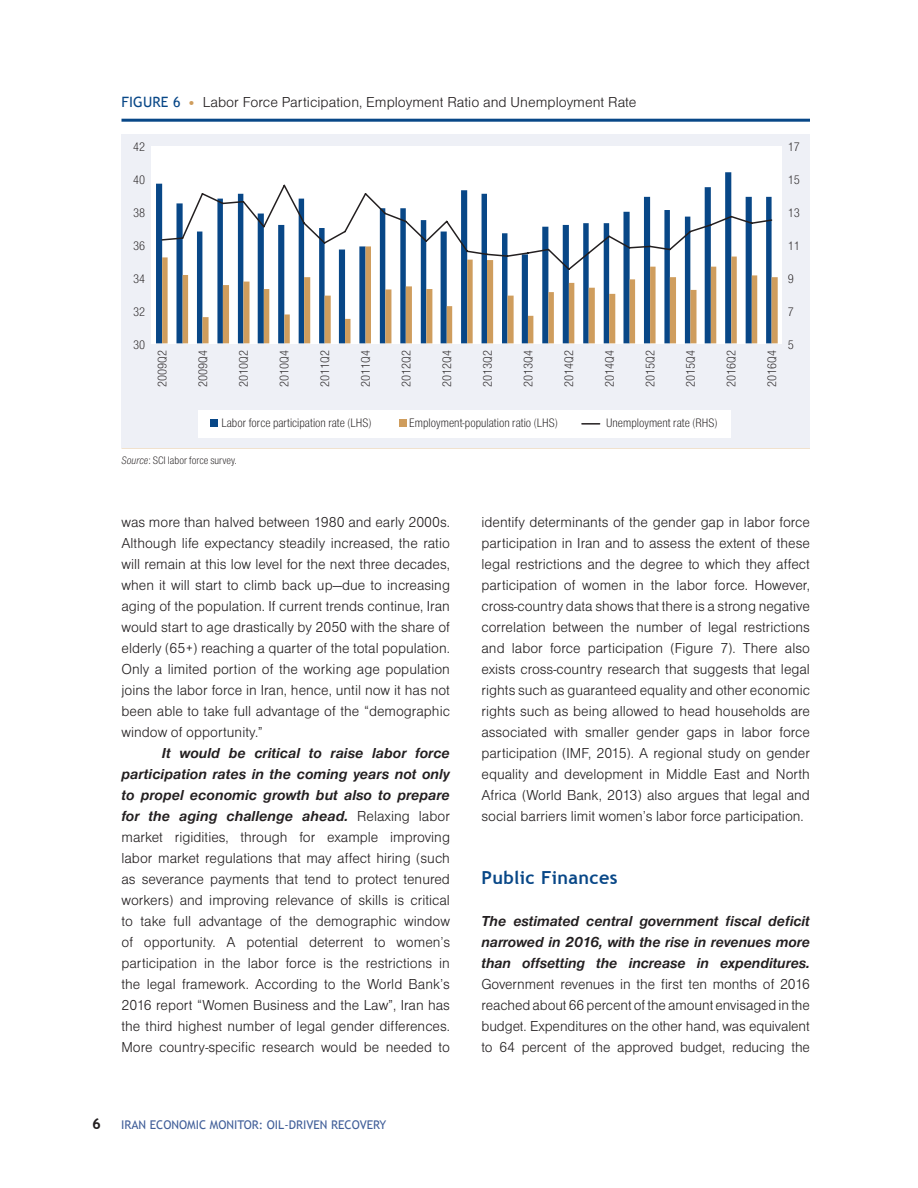
<style>
.page{position:relative;width:918px;height:1188px;background:#fff}
.page>*{position:absolute;margin:0;border:0;box-sizing:border-box;transform-origin:0 0}
.t1{font:700 18px "Trebuchet MS";letter-spacing:.02em;color:#084787}
.t2{font:300 15px/21px "Nimbus Sans D";color:#231f20}
.t3{font:italic 700 15px/21px "Nimbus Sans D";letter-spacing:-.005em;color:#231f20;text-align:justify}
.t4{font:700 15px "Trebuchet MS";color:#231f20}
.t5{font:300 condensed 12.75px "Nimbus Sans D";color:#231f20}
.t6{font:12px "Trebuchet MS";color:#415f99}
.t7{font:300 condensed 11.25px "Nimbus Sans D";color:#231f20}
.s1{font-family:"Trebuchet MS";font-weight:400;font-size:14.25px;color:#084787}
.s2{font-family:"Trebuchet MS";font-weight:400;font-size:14.25px;color:#cf9d5d}
.s3{font-style:italic}
.s4{font-weight:700;font-style:italic}
</style>
<div class="page">
<hr style="left:122px;top:119px;width:688px;height:3px;background:#084787">
<hr style="left:122px;top:447px;width:688px;height:1px;background:#cf9d5d">
<div style="left:122px;top:134px;width:688px;height:313px;background:#eef0f6"></div>
<div style="left:198px;top:410px;width:533px;height:28px;background:#fff"></div>
<div style="left:152px;top:146px;width:630px;height:197px;background:#fff"></div>
<svg style="left:582px;top:423px;width:18px;height:2px"></svg>
<div style="left:211px;top:419px;width:7px;height:7px;background:#084787"></div>
<div style="left:399px;top:419px;width:7px;height:7px;background:#cf9d5d"></div>
<svg style="left:156px;top:172px;width:576px;height:171px"></svg>
<svg style="left:162px;top:271px;width:616px;height:72px"></svg>
<svg style="left:161px;top:183px;width:612px;height:88px"></svg>
<p class="t2" style="left:122px;top:91px;width:517px"><span class="s1">FIGURE 6</span> <span class="s2">•</span> Labor Force Participation, Employment Ratio and Unemployment Rate</p>
<p class="t5" style="left:133px;top:139px;width:14px">42</p>
<p class="t5" style="left:133px;top:172px;width:14px">40</p>
<p class="t5" style="left:133px;top:205px;width:14px">38</p>
<p class="t5" style="left:133px;top:238px;width:14px">36</p>
<p class="t5" style="left:133px;top:271px;width:14px">34</p>
<p class="t5" style="left:133px;top:304px;width:14px">32</p>
<p class="t5" style="left:788px;top:140px;width:14px">17</p>
<p class="t5" style="left:788px;top:173px;width:14px">15</p>
<p class="t5" style="left:788px;top:206px;width:14px">13</p>
<p class="t5" style="left:788px;top:239px;width:14px">11</p>
<p class="t5" style="left:788px;top:271px;width:8px">9</p>
<p class="t5" style="left:788px;top:304px;width:8px">7</p>
<p class="t5" style="left:133px;top:337px;width:14px">30</p>
<p class="t5" style="left:788px;top:337px;width:8px">5</p>
<p class="t5" style="left:155px;top:387px;width:38px;rotate:-90deg">2009Q2</p>
<p class="t5" style="left:196px;top:387px;width:38px;rotate:-90deg">2009Q4</p>
<p class="t5" style="left:237px;top:387px;width:38px;rotate:-90deg">2010Q2</p>
<p class="t5" style="left:277px;top:387px;width:38px;rotate:-90deg">2010Q4</p>
<p class="t5" style="left:318px;top:387px;width:38px;rotate:-90deg">2011Q2</p>
<p class="t5" style="left:359px;top:387px;width:38px;rotate:-90deg">2011Q4</p>
<p class="t5" style="left:399px;top:387px;width:38px;rotate:-90deg">2012Q2</p>
<p class="t5" style="left:440px;top:387px;width:38px;rotate:-90deg">2012Q4</p>
<p class="t5" style="left:481px;top:387px;width:38px;rotate:-90deg">2013Q2</p>
<p class="t5" style="left:521px;top:387px;width:38px;rotate:-90deg">2013Q4</p>
<p class="t5" style="left:562px;top:387px;width:38px;rotate:-90deg">2014Q2</p>
<p class="t5" style="left:602px;top:387px;width:38px;rotate:-90deg">2014Q4</p>
<p class="t5" style="left:643px;top:387px;width:38px;rotate:-90deg">2015Q2</p>
<p class="t5" style="left:684px;top:387px;width:38px;rotate:-90deg">2015Q4</p>
<p class="t5" style="left:724px;top:387px;width:38px;rotate:-90deg">2016Q2</p>
<p class="t5" style="left:765px;top:387px;width:38px;rotate:-90deg">2016Q4</p>
<p class="t5" style="left:221px;top:416px;width:152px">Labor force participation rate (LHS)</p>
<p class="t5" style="left:409px;top:416px;width:150px">Employment-population ratio (LHS)</p>
<p class="t5" style="left:606px;top:416px;width:113px">Unemployment rate (RHS)</p>
<p class="t7" style="left:122px;top:454px;width:117px"><span class="s3">Source</span>: SCI labor force survey.</p>
<p class="t2" style="left:122px;top:511px;width:330px">was more than halved between 1980 and early 2000s.<br>Although life expectancy steadily increased, the ratio will remain at this low level for the next three decades, when it will start to climb back up—due to increasing aging of the population. If current trends continue, Iran would start to age drastically by 2050 with the share of elderly (65+) reaching a quarter of the total population.<br>Only a limited portion of the working age population joins the labor force in Iran, hence, until now it has not been able to take full advantage of the “demographic window of opportunity.”</p>
<p class="t2" style="left:122px;top:742px;width:330px;text-indent:40px"><span class="s4">It would be critical to raise labor force participation rates in the coming years not only to propel economic growth but also to prepare for the aging challenge ahead.</span> Relaxing labor market rigidities, through for example improving labor market regulations that may affect hiring (such as severance payments that tend to protect tenured workers) and improving relevance of skills is critical to take full advantage of the demographic window of opportunity. A potential deterrent to women’s participation in the labor force is the restrictions in the legal framework. According to the World Bank’s 2016 report “Women Business and the Law”, Iran has the third highest number of legal gender differences.<br>More country-specific research would be needed to</p>
<p class="t4" style="left:92px;top:1114px;width:10px">6</p>
<p class="t6" style="left:121px;top:1118px;width:267px">IRAN ECONOMIC MONITOR: OIL-DRIVEN RECOVERY</p>
<p class="t2" style="left:482px;top:511px;width:330px;text-align:justify">identify determinants of the gender gap in labor force participation in Iran and to assess the extent of these legal restrictions and the degree to which they affect participation of women in the labor force. However, cross-country data shows that there is a strong negative correlation between the number of legal restrictions and labor force participation (Figure 7). There also exists cross-country research that suggests that legal rights such as guaranteed equality and other economic rights such as being allowed to head households are associated with smaller gender gaps in labor force participation (IMF, 2015). A regional study on gender equality and development in Middle East and North Africa (World Bank, 2013) also argues that legal and social barriers limit women’s labor force participation.</p>
<p class="t1" style="left:482px;top:866px;width:138px">Public Finances</p>
<p class="t3" style="left:482px;top:911px;width:330px">The estimated central government fiscal deficit narrowed in 2016, with the rise in revenues more than offsetting the increase in expenditures.</p>
<p class="t2" style="left:482px;top:973px;width:330px;text-align:justify">Government revenues in the first ten months of 2016 reached about 66 percent of the amount envisaged in the budget. Expenditures on the other hand, was equivalent to 64 percent of the approved budget, reducing the</p>
</div>
